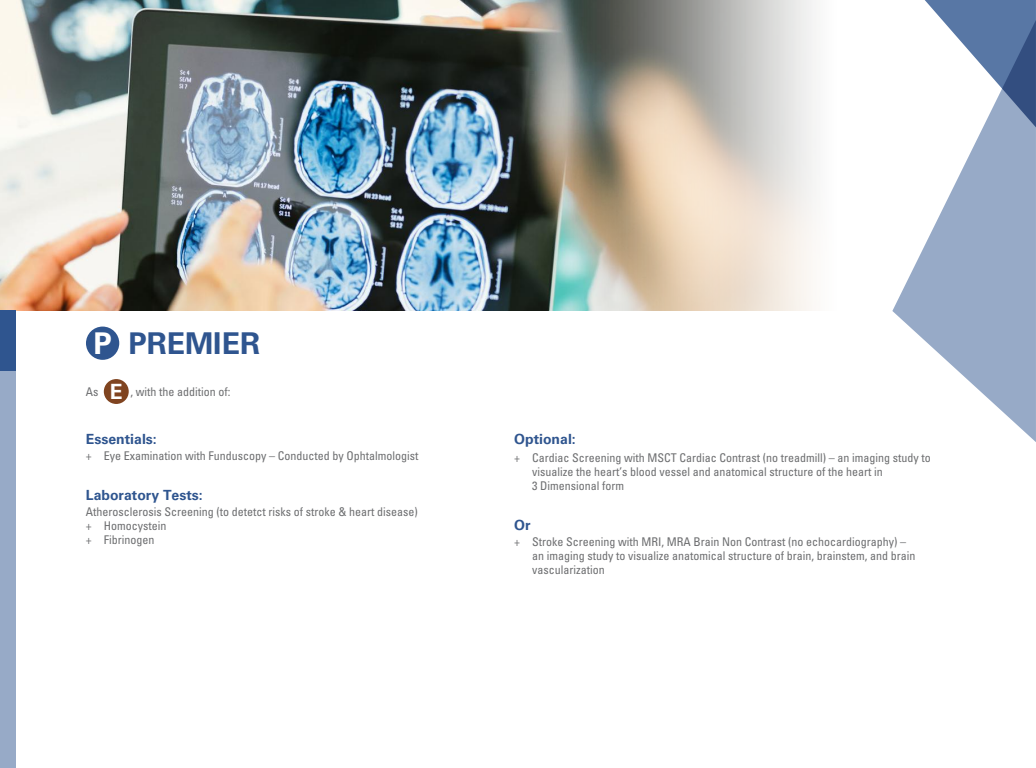
<style>
.page{position:relative;width:1036px;height:768px;background:#fff}
.page>*{position:absolute;margin:0;border:0;box-sizing:border-box;transform-origin:0 0}
.t1{font:30px "Univers LT 65 Bd";color:#2f558f}
.t2{font:21px "Univers LT 65 Bd";color:#fff}
.t3{font:14px "Univers LT 65 Bd";color:#2f558f}
.t4{font:condensed 12px/14px "Univers LT Std";color:#6d6e70}
.s1{color:#fff}
</style>
<div class="page">
<div style="left:104px;top:379px;width:25px;height:25px;background:#804420;border-radius:50%"></div>
<div style="left:86px;top:327px;width:33px;height:33px;background:#2f558f;border-radius:50%"></div>
<svg style="left:925px;top:0;width:111px;height:20px;background:#6481ab"></svg>
<svg style="left:892px;top:20px;width:144px;height:422px;fill:#97aac7"></svg>
<img style="left:0;top:0;width:560px;height:311px">
<svg style="left:560px;top:0;width:256px;height:311px;background:#c3bdb0"></svg>
<div style="left:0;top:311px;width:16px;height:457px;background:#97aac7"></div>
<div style="left:0;top:311px;width:16px;height:60px;background:#2f558f"></div>
<h1 class="t1" style="left:93px;top:326px;width:168px"><span class="s1">P</span> PREMIER</h1>
<h2 class="t2" style="left:110px;top:379px;width:14px">E</h2>
<p class="t4" style="left:86px;top:385px;width:14px">As</p>
<p class="t4" style="left:131px;top:385px;width:101px">, with the addition of:</p>
<p class="t3" style="left:86px;top:431px;width:72px">Essentials:</p>
<p class="t4" style="left:86px;top:448px;width:334px">+ Eye Examination with Funduscopy – Conducted by Ophtalmologist</p>
<p class="t3" style="left:86px;top:487px;width:118px">Laboratory Tests:</p>
<p class="t4" style="left:86px;top:504px;width:333px">Atherosclerosis Screening (to detetct risks of stroke &amp; heart disease) + Homocystein<br>+ Fibrinogen</p>
<p class="t3" style="left:514px;top:431px;width:63px">Optional:</p>
<p class="t4" style="left:532px;top:450px;width:400px;text-indent:-18px">+ Cardiac Screening with MSCT Cardiac Contrast (no treadmill) – an imaging study to visualize the heart’s blood vessel and anatomical structure of the heart in<br>3 Dimensional form</p>
<p class="t3" style="left:514px;top:517px;width:18px">Or</p>
<p class="t4" style="left:532px;top:534px;width:385px;text-indent:-18px">+ Stroke Screening with MRI, MRA Brain Non Contrast (no echocardiography) – an imaging study to visualize anatomical structure of brain, brainstem, and brain vascularization</p>
</div>
